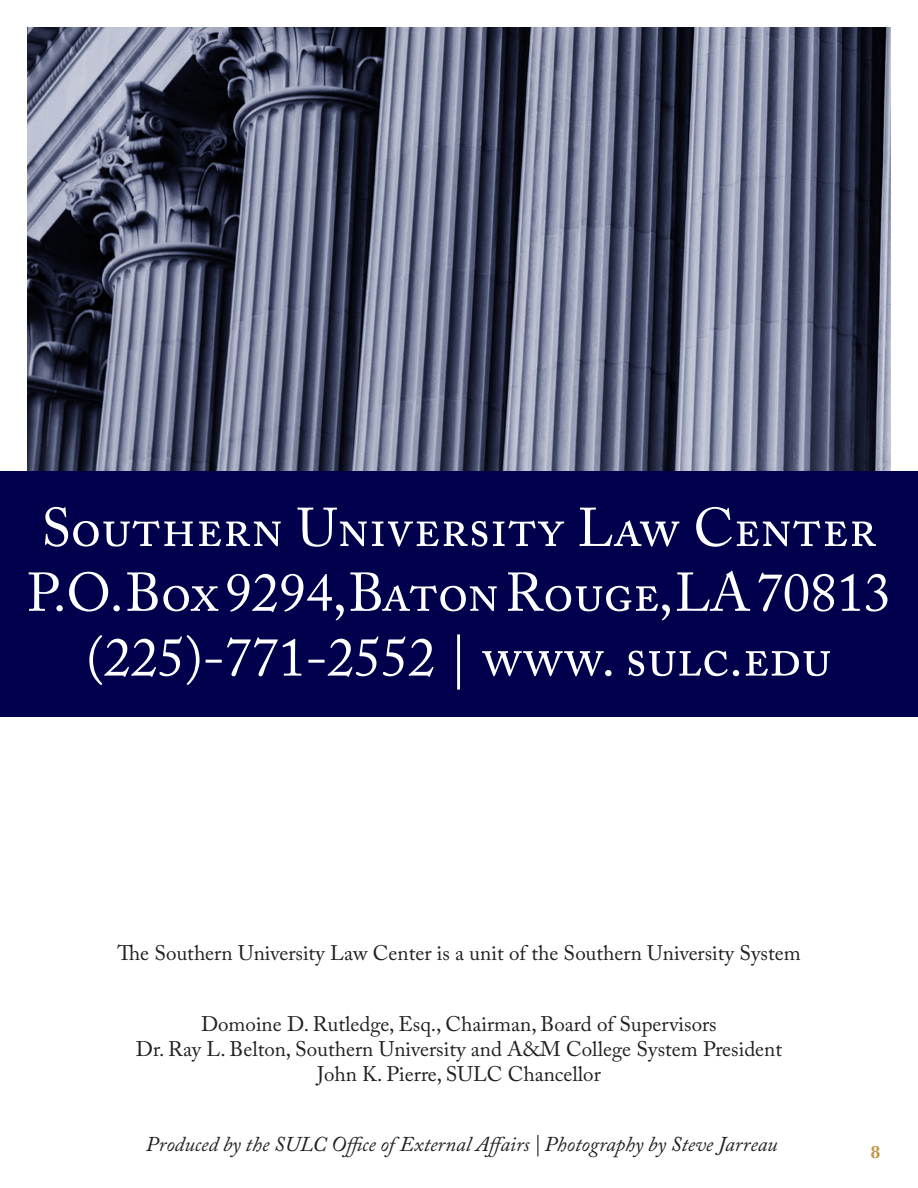
<style>
.page{position:relative;width:918px;height:1188px;background:#fff}
.page>*{position:absolute;margin:0;border:0;box-sizing:border-box;transform-origin:0 0}
.t1{font:54px "Adobe Caslon Pro";color:#fff}
.t2{font:21px "Adobe Caslon Pro";color:#231f20}
.t3{font:italic 21px "Adobe Caslon Pro";color:#231f20}
.t4{font:700 18px "Optima";color:#bb9645}
</style>
<div class="page">
<img style="left:27px;top:27px;width:864px;height:444px">
<div style="left:0;top:471px;width:918px;height:246px;background:#00004d"></div>
<p class="t1" style="left:41px;top:496px;width:837px">Southern University Law Center</p>
<p class="t1" style="left:27px;top:561px;width:865px">P.O. Box 9294, Baton Rouge, LA 70813</p>
<p class="t1" style="left:86px;top:625px;width:747px">(225)-771-2552 | www. sulc.edu</p>
<p class="t2" style="left:117px;top:941px;width:685px">The Southern University Law Center is a unit of the Southern University System</p>
<p class="t2" style="left:201px;top:1011px;width:517px">Domoine D. Rutledge, Esq., Chairman, Board of Supervisors</p>
<p class="t2" style="left:136px;top:1036px;width:648px">Dr. Ray L. Belton, Southern University and A&amp;M College System President</p>
<p class="t2" style="left:317px;top:1062px;width:285px">John K. Pierre, SULC Chancellor</p>
<p class="t3" style="left:146px;top:1132px;width:633px">Produced by the SULC Office of External Affairs | Photography by Steve Jarreau</p>
<p class="t4" style="left:871px;top:1141px;width:12px">8</p>
</div>
